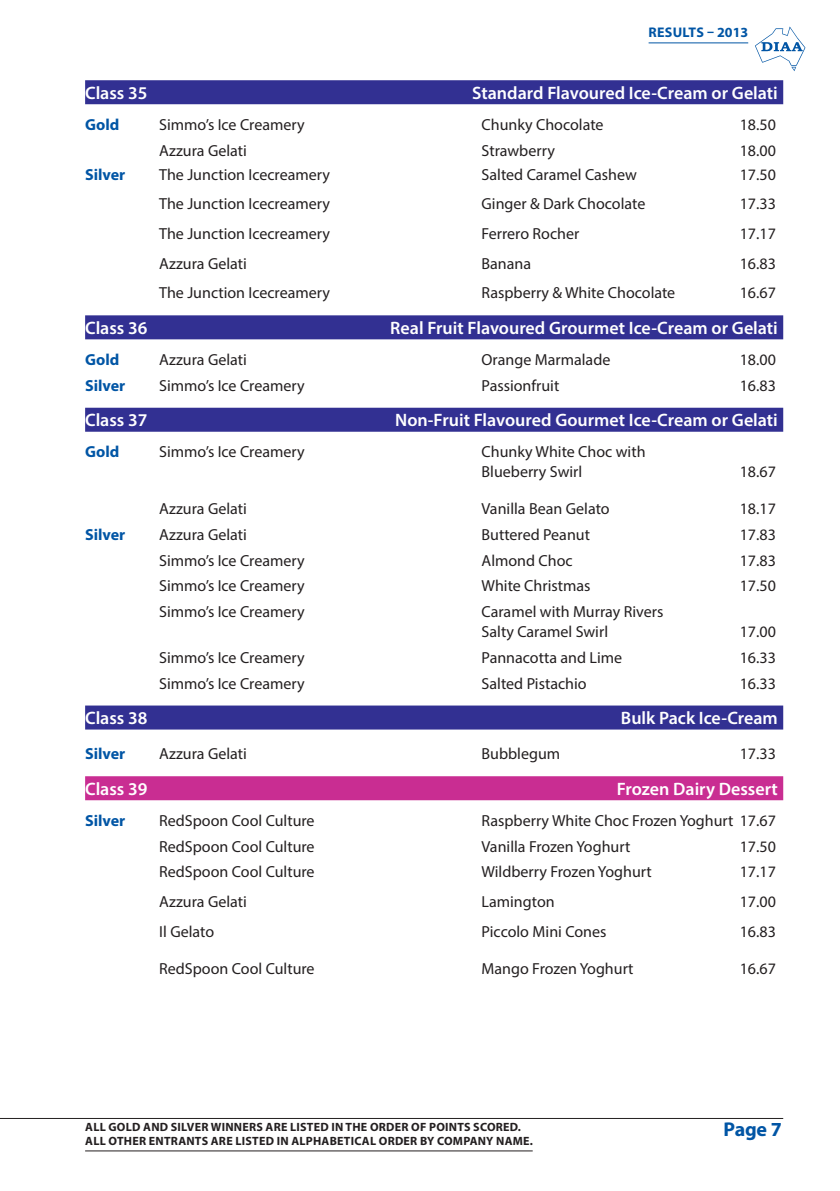
<style>
.page{position:relative;width:840px;height:1191px;background:#fff}
.page>*{position:absolute;margin:0;border:0;box-sizing:border-box;transform-origin:0 0}
.t1{font:700 20px "Myriad Pro";color:#0155a5}
.TOC_1{font:600 18px "Myriad Pro";color:#fff}
._3_Medal_winners{font:16px/20px "Myriad Pro";color:#231f20}
._6_Medal_winners_-_f{font:16px/20px "Myriad Pro";color:#231f20}
._6_Medal_winners_-_f-2{font:700 16px "Myriad Pro";color:#0155a5}
._3_Medal_winners-2{font:700 16px "Myriad Pro";color:#0155a5}
.t2{font:700 14px "Myriad Pro";letter-spacing:.01em;color:#0155a5}
.t3{font:700 12px/14.4px "Myriad Pro";letter-spacing:.02em;color:#231f20}
</style>
<div class="page">
<svg style="left:755px;top:26px;width:50px;height:45px"></svg>
<hr style="left:85px;top:1150px;width:447px;height:1px;background:#231f20">
<hr style="left:648px;top:43px;width:99px;height:1px;background:#0155a5">
<hr style="left:0;top:1118px;width:782px;height:1px;background:#231f20">
<div style="left:85px;top:80px;width:697px;height:24px;background:#323092"></div>
<div style="left:85px;top:315px;width:697px;height:24px;background:#323092"></div>
<div style="left:85px;top:408px;width:697px;height:24px;background:#323092"></div>
<div style="left:85px;top:705px;width:697px;height:24px;background:#323092"></div>
<div style="left:85px;top:776px;width:697px;height:24px;background:#c92d92"></div>
<p class="t2" style="left:648px;top:23px;width:101px">RESULTS – 2013</p>
<p class="TOC_1" style="left:85px;top:81px;width:64px">Class 35</p>
<p class="TOC_1" style="left:472px;top:81px;width:307px">Standard Flavoured Ice-Cream or Gelati</p>
<p class="_6_Medal_winners_-_f-2" style="left:85px;top:114px;width:36px">Gold</p>
<p class="_6_Medal_winners_-_f" style="left:159px;top:114px;width:147px">Simmo’s Ice Creamery</p>
<p class="_6_Medal_winners_-_f" style="left:481px;top:114px;width:123px">Chunky Chocolate</p>
<p class="_6_Medal_winners_-_f" style="left:739px;top:114px;width:38px">18.50</p>
<p class="_3_Medal_winners" style="left:159px;top:140px;width:89px">Azzura Gelati</p>
<p class="_3_Medal_winners" style="left:481px;top:140px;width:75px">Strawberry</p>
<p class="_3_Medal_winners" style="left:739px;top:140px;width:38px">18.00</p>
<p class="_3_Medal_winners-2" style="left:85px;top:164px;width:42px">Silver</p>
<p class="_3_Medal_winners" style="left:159px;top:164px;width:172px">The Junction Icecreamery</p>
<p class="_3_Medal_winners" style="left:481px;top:164px;width:157px">Salted Caramel Cashew</p>
<p class="_3_Medal_winners" style="left:739px;top:164px;width:38px">17.50</p>
<p class="_3_Medal_winners" style="left:159px;top:194px;width:172px">The Junction Icecreamery</p>
<p class="_3_Medal_winners" style="left:481px;top:194px;width:165px">Ginger &amp; Dark Chocolate</p>
<p class="_3_Medal_winners" style="left:739px;top:194px;width:38px">17.33</p>
<p class="_3_Medal_winners" style="left:159px;top:223px;width:172px">The Junction Icecreamery</p>
<p class="_3_Medal_winners" style="left:481px;top:223px;width:99px">Ferrero Rocher</p>
<p class="_3_Medal_winners" style="left:739px;top:223px;width:38px">17.17</p>
<p class="_3_Medal_winners" style="left:159px;top:253px;width:89px">Azzura Gelati</p>
<p class="_3_Medal_winners" style="left:481px;top:253px;width:51px">Banana</p>
<p class="_3_Medal_winners" style="left:739px;top:253px;width:38px">16.83</p>
<p class="_3_Medal_winners" style="left:159px;top:283px;width:172px">The Junction Icecreamery</p>
<p class="_3_Medal_winners" style="left:481px;top:283px;width:195px">Raspberry &amp; White Chocolate</p>
<p class="_3_Medal_winners" style="left:739px;top:283px;width:38px">16.67</p>
<p class="TOC_1" style="left:85px;top:316px;width:64px">Class 36</p>
<p class="TOC_1" style="left:390px;top:316px;width:389px">Real Fruit Flavoured Grourmet Ice-Cream or Gelati</p>
<p class="_6_Medal_winners_-_f-2" style="left:85px;top:349px;width:36px">Gold</p>
<p class="_6_Medal_winners_-_f" style="left:159px;top:349px;width:89px">Azzura Gelati</p>
<p class="_6_Medal_winners_-_f" style="left:481px;top:349px;width:130px">Orange Marmalade</p>
<p class="_6_Medal_winners_-_f" style="left:739px;top:349px;width:38px">18.00</p>
<p class="_3_Medal_winners-2" style="left:85px;top:375px;width:42px">Silver</p>
<p class="_3_Medal_winners" style="left:159px;top:375px;width:147px">Simmo’s Ice Creamery</p>
<p class="_3_Medal_winners" style="left:481px;top:375px;width:79px">Passionfruit</p>
<p class="_3_Medal_winners" style="left:739px;top:375px;width:38px">16.83</p>
<p class="TOC_1" style="left:85px;top:408px;width:64px">Class 37</p>
<p class="TOC_1" style="left:395px;top:408px;width:384px">Non-Fruit Flavoured Gourmet Ice-Cream or Gelati</p>
<p class="_6_Medal_winners_-_f-2" style="left:85px;top:441px;width:36px">Gold</p>
<p class="_6_Medal_winners_-_f" style="left:159px;top:442px;width:147px">Simmo’s Ice Creamery</p>
<p class="_6_Medal_winners_-_f" style="left:481px;top:442px;width:165px">Chunky White Choc with<br>Blueberry Swirl</p>
<p class="_6_Medal_winners_-_f" style="left:739px;top:462px;width:38px">18.67</p>
<p class="_6_Medal_winners_-_f" style="left:159px;top:499px;width:89px">Azzura Gelati</p>
<p class="_6_Medal_winners_-_f" style="left:481px;top:499px;width:129px">Vanilla Bean Gelato</p>
<p class="_6_Medal_winners_-_f" style="left:739px;top:499px;width:38px">18.17</p>
<p class="_3_Medal_winners-2" style="left:85px;top:524px;width:42px">Silver</p>
<p class="_3_Medal_winners" style="left:159px;top:524px;width:89px">Azzura Gelati</p>
<p class="_3_Medal_winners" style="left:481px;top:524px;width:110px">Buttered Peanut</p>
<p class="_3_Medal_winners" style="left:739px;top:524px;width:38px">17.83</p>
<p class="_3_Medal_winners" style="left:159px;top:550px;width:147px">Simmo’s Ice Creamery</p>
<p class="_3_Medal_winners" style="left:481px;top:550px;width:93px">Almond Choc</p>
<p class="_3_Medal_winners" style="left:739px;top:550px;width:38px">17.83</p>
<p class="_3_Medal_winners" style="left:159px;top:576px;width:147px">Simmo’s Ice Creamery</p>
<p class="_3_Medal_winners" style="left:481px;top:576px;width:110px">White Christmas</p>
<p class="_3_Medal_winners" style="left:739px;top:576px;width:38px">17.50</p>
<p class="_3_Medal_winners" style="left:159px;top:601px;width:147px">Simmo’s Ice Creamery</p>
<p class="_3_Medal_winners" style="left:481px;top:601px;width:183px">Caramel with Murray Rivers<br>Salty Caramel Swirl</p>
<p class="_3_Medal_winners" style="left:739px;top:621px;width:38px">17.00</p>
<p class="_3_Medal_winners" style="left:159px;top:647px;width:147px">Simmo’s Ice Creamery</p>
<p class="_3_Medal_winners" style="left:481px;top:647px;width:142px">Pannacotta and Lime</p>
<p class="_3_Medal_winners" style="left:739px;top:647px;width:38px">16.33</p>
<p class="_3_Medal_winners" style="left:159px;top:673px;width:147px">Simmo’s Ice Creamery</p>
<p class="_3_Medal_winners" style="left:481px;top:673px;width:106px">Salted Pistachio</p>
<p class="_3_Medal_winners" style="left:739px;top:673px;width:38px">16.33</p>
<p class="TOC_1" style="left:85px;top:706px;width:64px">Class 38</p>
<p class="TOC_1" style="left:620px;top:706px;width:158px">Bulk Pack Ice-Cream</p>
<p class="_6_Medal_winners_-_f-2" style="left:85px;top:743px;width:42px">Silver</p>
<p class="_6_Medal_winners_-_f" style="left:159px;top:743px;width:89px">Azzura Gelati</p>
<p class="_6_Medal_winners_-_f" style="left:481px;top:743px;width:80px">Bubblegum</p>
<p class="_6_Medal_winners_-_f" style="left:739px;top:743px;width:38px">17.33</p>
<p class="TOC_1" style="left:85px;top:777px;width:64px">Class 39</p>
<p class="TOC_1" style="left:616px;top:777px;width:162px">Frozen Dairy Dessert</p>
<p class="_6_Medal_winners_-_f-2" style="left:85px;top:810px;width:42px">Silver</p>
<p class="_6_Medal_winners_-_f" style="left:159px;top:810px;width:157px">RedSpoon Cool Culture</p>
<p class="_6_Medal_winners_-_f" style="left:481px;top:810px;width:295px">Raspberry White Choc Frozen Yoghurt 17.67</p>
<p class="_3_Medal_winners" style="left:159px;top:836px;width:157px">RedSpoon Cool Culture</p>
<p class="_3_Medal_winners" style="left:481px;top:836px;width:150px">Vanilla Frozen Yoghurt</p>
<p class="_3_Medal_winners" style="left:739px;top:836px;width:38px">17.50</p>
<p class="_3_Medal_winners" style="left:159px;top:861px;width:157px">RedSpoon Cool Culture</p>
<p class="_3_Medal_winners" style="left:481px;top:861px;width:171px">Wildberry Frozen Yoghurt</p>
<p class="_3_Medal_winners" style="left:739px;top:861px;width:38px">17.17</p>
<p class="_3_Medal_winners" style="left:159px;top:891px;width:89px">Azzura Gelati</p>
<p class="_3_Medal_winners" style="left:481px;top:891px;width:75px">Lamington</p>
<p class="_3_Medal_winners" style="left:739px;top:891px;width:38px">17.00</p>
<p class="_3_Medal_winners" style="left:159px;top:921px;width:56px">Il Gelato</p>
<p class="_3_Medal_winners" style="left:481px;top:921px;width:126px">Piccolo Mini Cones</p>
<p class="_3_Medal_winners" style="left:739px;top:921px;width:38px">16.83</p>
<p class="_6_Medal_winners_-_f" style="left:159px;top:958px;width:157px">RedSpoon Cool Culture</p>
<p class="_6_Medal_winners_-_f" style="left:481px;top:958px;width:153px">Mango Frozen Yoghurt</p>
<p class="_6_Medal_winners_-_f" style="left:739px;top:958px;width:38px">16.67</p>
<p class="t3" style="left:85px;top:1119px;width:449px">ALL GOLD AND SILVER WINNERS ARE LISTED IN THE ORDER OF POINTS SCORED.<br>ALL OTHER ENTRANTS ARE LISTED IN ALPHABETICAL ORDER BY COMPANY NAME.</p>
<p class="t1" style="left:723px;top:1116px;width:60px">Page 7</p>
</div>
